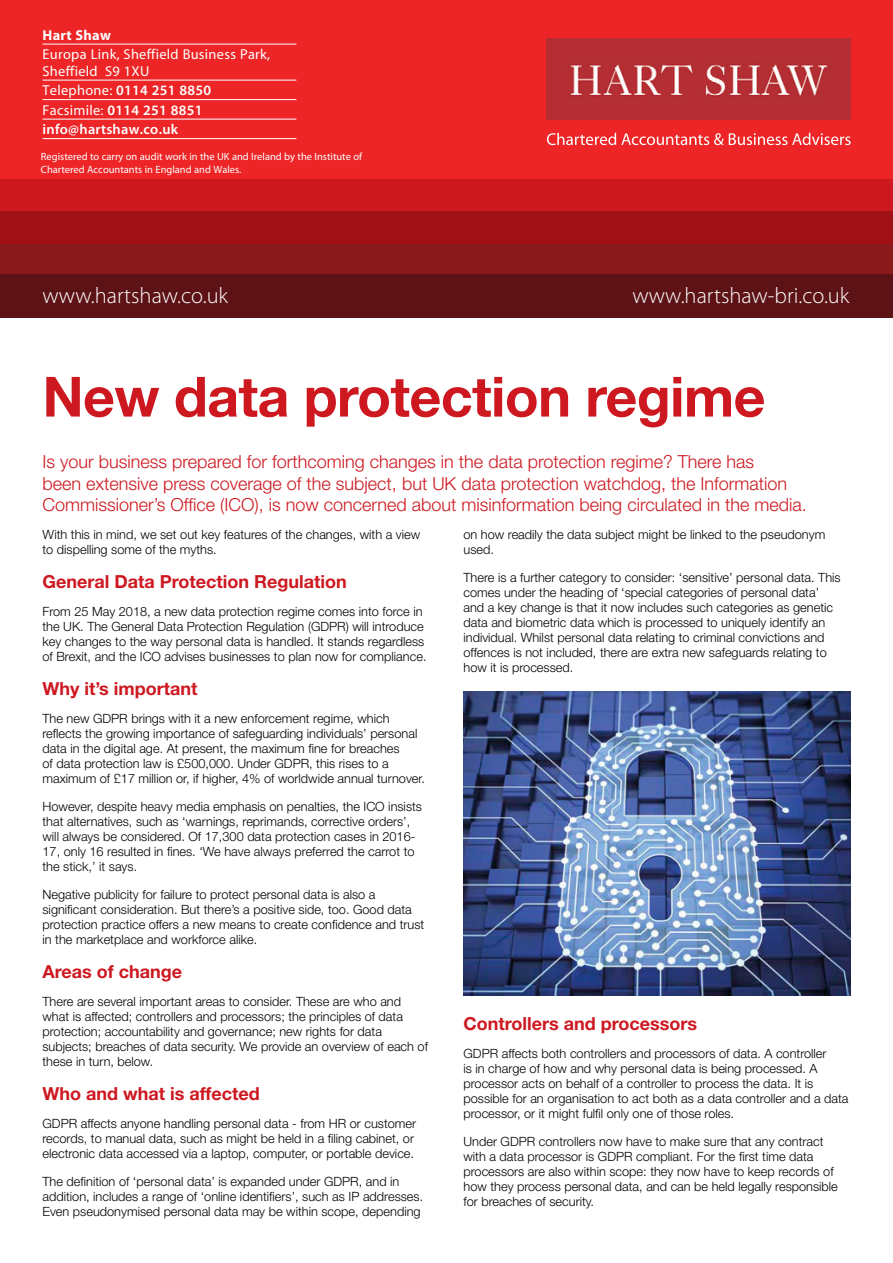
<style>
.page{position:relative;width:893px;height:1263px;background:#fff}
.page>*{position:absolute;margin:0;border:0;box-sizing:border-box;transform-origin:0 0}
.t1{font:700 55.5px "Helvetica Neue";letter-spacing:-.01em;color:#ce1820}
.t2{font:300 22.5px "Myriad Pro";color:#fff}
.t3{font:300 18px/21.6px "Helvetica Neue";color:#ce1820}
.t4{font:700 18px "Helvetica Neue";color:#ce1820}
.t5{font:600 14.4px "Myriad Pro";letter-spacing:.02em;color:#fff}
.t6{font:14.4px/16.5px "Myriad";letter-spacing:.02em;color:#fff}
.t7{font:700 14.4px "Myriad Pro";letter-spacing:.02em;color:#fff}
.t8{font:300 12.75px/15px "Helvetica Neue";color:#000}
.t9{font:10.5px/12.6px "Myriad Pro";color:#fff}
.s1{font-family:"Myriad";font-weight:400}
</style>
<div class="page">
<div style="left:0;top:0;width:893px;height:188px;background:#ed2526"></div>
<div style="left:0;top:180px;width:893px;height:32px;background:#ce1820"></div>
<div style="left:0;top:244px;width:893px;height:32px;background:#891a1c"></div>
<div style="left:0;top:212px;width:893px;height:32px;background:#a01014"></div>
<div style="left:0;top:275px;width:893px;height:43px;background:#5d1315"></div>
<svg style="left:547px;top:133px;width:304px;height:12px"></svg>
<hr style="left:43px;top:44px;width:253px;height:1px;background:#fff">
<hr style="left:43px;top:80px;width:253px;height:1px;background:#fff">
<hr style="left:43px;top:99px;width:253px;height:1px;background:#fff">
<hr style="left:43px;top:119px;width:253px;height:1px;background:#fff">
<hr style="left:43px;top:138px;width:253px;height:1px;background:#fff">
<img style="left:547px;top:38px;width:303px;height:81px">
<img style="left:463px;top:691px;width:387px;height:304px">
<p class="t7" style="left:43px;top:26px;width:70px">Hart Shaw</p>
<p class="t6" style="left:43px;top:47px;width:229px">Europa Link, Sheffield Business Park,<br>Sheffield S9 1XU</p>
<p class="t5" style="left:43px;top:81px;width:170px"><span class="s1">Telephone:</span> 0114 251 8850</p>
<p class="t5" style="left:43px;top:101px;width:161px"><span class="s1">Facsimile:</span> 0114 251 8851</p>
<p class="t5" style="left:43px;top:120px;width:137px">info@hartshaw.co.uk</p>
<p class="t9" style="left:41px;top:150px;width:323px">Registered to carry on audit work in the UK and Ireland by the Institute of<br>Chartered Accountants in England and Wales.</p>
<p class="t2" style="left:43px;top:282px;width:187px">www.hartshaw.co.uk</p>
<p class="t2" style="left:632px;top:282px;width:218px">www.hartshaw-bri.co.uk</p>
<h1 class="t1" style="left:43px;top:362px;width:724px">New data protection regime</h1>
<p class="t3" style="left:43px;top:450px;width:766px">Is your business prepared for forthcoming changes in the data protection regime? There has<br>been extensive press coverage of the subject, but UK data protection watchdog, the Information<br>Commissioner’s Office (ICO), is now concerned about misinformation being circulated in the media.</p>
<p class="t8" style="left:43px;top:527px;width:379px">With this in mind, we set out key features of the changes, with a view to dispelling some of the myths.</p>
<h3 class="t4" style="left:43px;top:571px;width:306px">General Data Protection Regulation</h3>
<p class="t8" style="left:43px;top:604px;width:385px">From 25 May 2018, a new data protection regime comes into force in the UK. The General Data Protection Regulation (GDPR) will introduce key changes to the way personal data is handled. It stands regardless of Brexit, and the ICO advises businesses to plan now for compliance.</p>
<h3 class="t4" style="left:43px;top:678px;width:156px">Why it’s important</h3>
<p class="t8" style="left:43px;top:711px;width:384px">The new GDPR brings with it a new enforcement regime, which reflects the growing importance of safeguarding individuals’ personal data in the digital age. At present, the maximum fine for breaches<br>of data protection law is £500,000. Under GDPR, this rises to a maximum of £17 million or, if higher, 4% of worldwide annual turnover.</p>
<p class="t8" style="left:43px;top:798px;width:381px">However, despite heavy media emphasis on penalties, the ICO insists that alternatives, such as ‘warnings, reprimands, corrective orders’, will always be considered. Of 17,300 data protection cases in 2016- 17, only 16 resulted in fines. ‘We have always preferred the carrot to the stick,’ it says.</p>
<p class="t8" style="left:43px;top:886px;width:383px">Negative publicity for failure to protect personal data is also a significant consideration. But there’s a positive side, too. Good data protection practice offers a new means to create confidence and trust in the marketplace and workforce alike.</p>
<h3 class="t4" style="left:43px;top:960px;width:141px">Areas of change</h3>
<p class="t8" style="left:43px;top:993px;width:387px">There are several important areas to consider. These are who and what is affected; controllers and processors; the principles of data protection; accountability and governance; new rights for data subjects; breaches of data security. We provide an overview of each of these in turn, below.</p>
<h3 class="t4" style="left:43px;top:1082px;width:219px">Who and what is affected</h3>
<p class="t8" style="left:43px;top:1115px;width:375px">GDPR affects anyone handling personal data - from HR or customer records, to manual data, such as might be held in a filing cabinet, or electronic data accessed via a laptop, computer, or portable device.</p>
<p class="t8" style="left:43px;top:1173px;width:382px">The definition of ‘personal data’ is expanded under GDPR, and in addition, includes a range of ‘online identifiers’, such as IP addresses.<br>Even pseudonymised personal data may be within scope, depending</p>
<p class="t8" style="left:463px;top:526px;width:363px">on how readily the data subject might be linked to the pseudonym used.</p>
<p class="t8" style="left:463px;top:569px;width:379px">There is a further category to consider: ‘sensitive’ personal data. This comes under the heading of ‘special categories of personal data’ and a key change is that it now includes such categories as genetic data and biometric data which is processed to uniquely identify an individual. Whilst personal data relating to criminal convictions and offences is not included, there are extra new safeguards relating to how it is processed.</p>
<h3 class="t4" style="left:463px;top:1012px;width:235px">Controllers and processors</h3>
<p class="t8" style="left:463px;top:1045px;width:386px">GDPR affects both controllers and processors of data. A controller<br>is in charge of how and why personal data is being processed. A processor acts on behalf of a controller to process the data. It is possible for an organisation to act both as a data controller and a data processor, or it might fulfil only one of those roles.</p>
<p class="t8" style="left:463px;top:1133px;width:376px">Under GDPR controllers now have to make sure that any contract with a data processor is GDPR compliant. For the first time data processors are also within scope: they now have to keep records of how they process personal data, and can be held legally responsible for breaches of security.</p>
</div>
